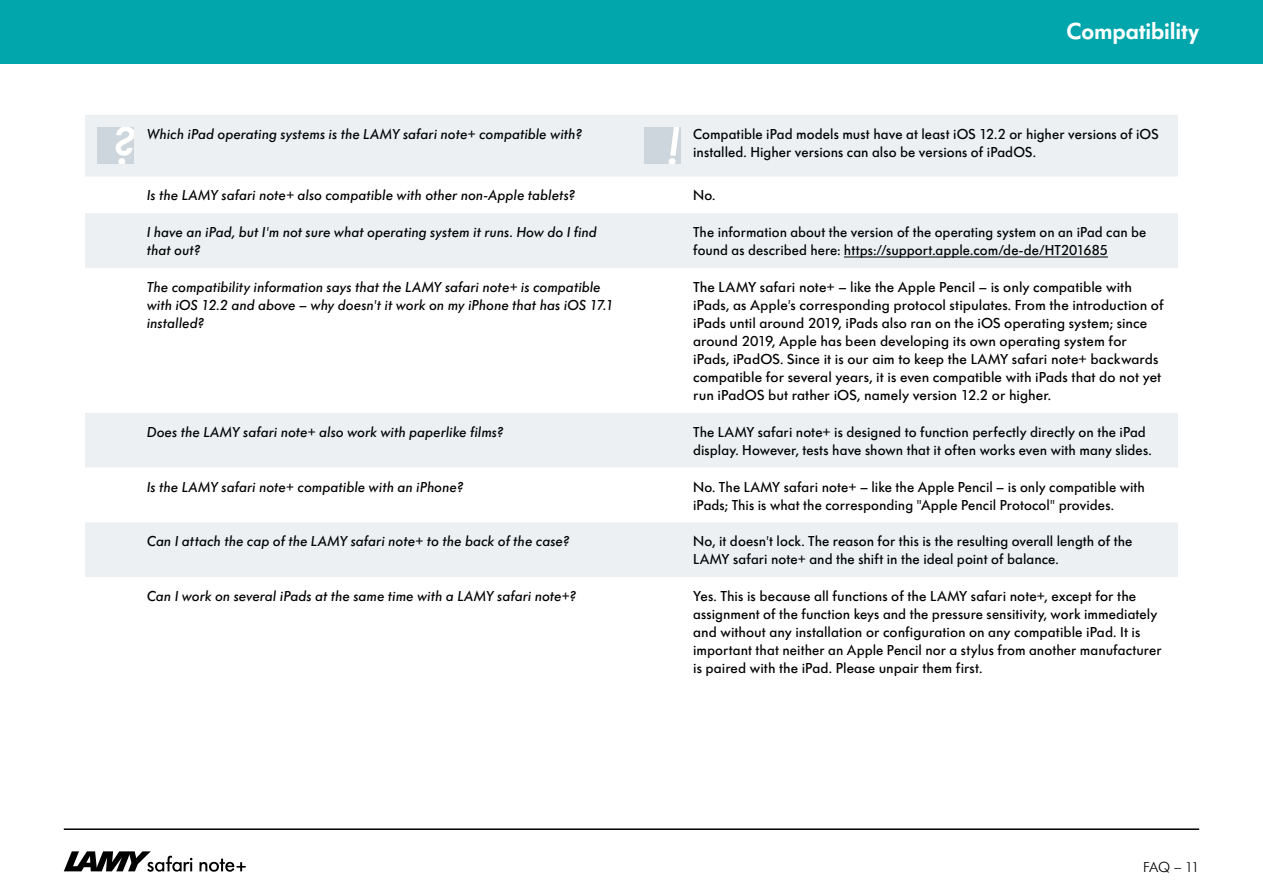
<style>
.page{position:relative;width:1263px;height:893px;background:#fff}
.page>*{position:absolute;margin:0;border:0;box-sizing:border-box;transform-origin:0 0}
.t1{font:600 24px "Futura SB";letter-spacing:-.005em;color:#fff}
.t2{font:500 15px/18px "Futura SB";letter-spacing:.005em;color:#000}
.t3{font:italic 500 15px/18px "Futura SB";letter-spacing:.005em;color:#000}
.t4{font:300 15px "Futura SB";color:#000}
.s1{font-style:italic}
</style>
<div class="page">
<hr style="left:64px;top:828px;width:1135px;height:2px;background:#000">
<svg style="left:64px;top:851px;width:128px;height:21px"></svg>
<svg style="left:199px;top:859px;width:47px;height:13px"></svg>
<div style="left:0;top:0;width:1263px;height:64px;background:#00a6ab"></div>
<svg style="left:85px;top:115px;width:1093px;height:462px"></svg>
<div style="left:98px;top:128px;width:36px;height:36px;background:#ced6dd"></div>
<svg style="left:116px;top:128px;width:18px;height:36px"></svg>
<div style="left:644px;top:128px;width:36px;height:36px;background:#ced6dd"></div>
<svg style="left:669px;top:128px;width:10px;height:36px"></svg>
<hr style="left:844px;top:257px;width:264px;height:1px;background:#000">
<p class="t3" style="left:147px;top:125px;width:436px">Which iPad operating systems is the LAMY safari note+ compatible with?</p>
<h1 class="t1" style="left:1067px;top:17px;width:134px">Compatibility</h1>
<p class="t2" style="left:693px;top:125px;width:467px">Compatible iPad models must have at least iOS 12.2 or higher versions of iOS</p>
<p class="t2" style="left:693px;top:143px;width:344px">installed. Higher versions can also be versions of iPadOS.</p>
<p class="t2" style="left:693px;top:187px;width:24px">No.</p>
<p class="t3" style="left:147px;top:187px;width:430px">Is the LAMY safari note+ also compatible with other non-Apple tablets?</p>
<p class="t3" style="left:147px;top:224px;width:452px">I have an iPad, but m' I not sure what operating system it runs. How do I find that out?</p>
<p class="t2" style="left:693px;top:224px;width:455px">The information about the version of the operating system on an iPad can be found as described here: https://support.apple.com/de-de/HT201685</p>
<p class="t3" style="left:147px;top:278px;width:468px">The compatibility information says that the LAMY safari note is+ compatible with iOS 12.2 and above – why doesn i tt' work on my iPhone that has iOS 17.1 installed?</p>
<p class="t2" style="left:693px;top:278px;width:472px">The LAMY safari note+ – like the Apple Pencil – is only compatible with iPads, as Apple s<span class="s1">'</span> corresponding protocol stipulates. From the introduction of iPads until around 2019, iPads also ran on the iOS operating system; since around 2019, Apple has been developing its own operating system for iPads, iPadOS. Since isit our aim to keep the LAMY safari note+ backwards compatible for several years isit, even compatible with iPads that do not yet run iPadOS but rather iOS, namely version 12.2 or higher.</p>
<p class="t2" style="left:693px;top:423px;width:454px">The LAMY safari note is+ designed to function perfectly directly on the iPad</p>
<p class="t3" style="left:147px;top:423px;width:358px">Does the LAMY safari note+ also work with paperlike films?</p>
<p class="t3" style="left:147px;top:478px;width:318px">Is the LAMY safari note+ compatible with an iPhone?</p>
<p class="t3" style="left:147px;top:533px;width:424px">Can I attach the cap of the LAMY safari note to+ the back of the case?</p>
<p class="t3" style="left:147px;top:587px;width:431px">Can I work on several iPads at the same time with a LAMY safari note ?+</p>
<p class="t2" style="left:693px;top:441px;width:460px">display. However, tests have shown that it often works even with many slides.</p>
<p class="t2" style="left:693px;top:478px;width:453px">No. The LAMY safari note+ – like the Apple Pencil – is only compatible with</p>
<p class="t2" style="left:693px;top:496px;width:422px">iPads; This is what the corresponding "Apple Pencil Protocol" provides.</p>
<p class="t2" style="left:693px;top:533px;width:441px">No it, doesn t<span class="s1">'</span> lock. The reason for this is the resulting overall length of the</p>
<p class="t2" style="left:693px;top:551px;width:367px">LAMY safari note+ and the shift in the ideal point of balance.</p>
<p class="t2" style="left:693px;top:587px;width:445px">Yes. This is because all functions of the LAMY safari note+, except for the</p>
<p class="t2" style="left:693px;top:605px;width:470px">assignment of the function keys and the pressure sensitivity, work immediately and without any installation or configuration on any compatible iPad isIt. important that neither an Apple Pencil nor a stylus from another manufacturer is paired with the iPad. Please unpair them first.</p>
<p class="t4" style="left:1143px;top:858px;width:57px">FAQ – 11</p>
</div>
